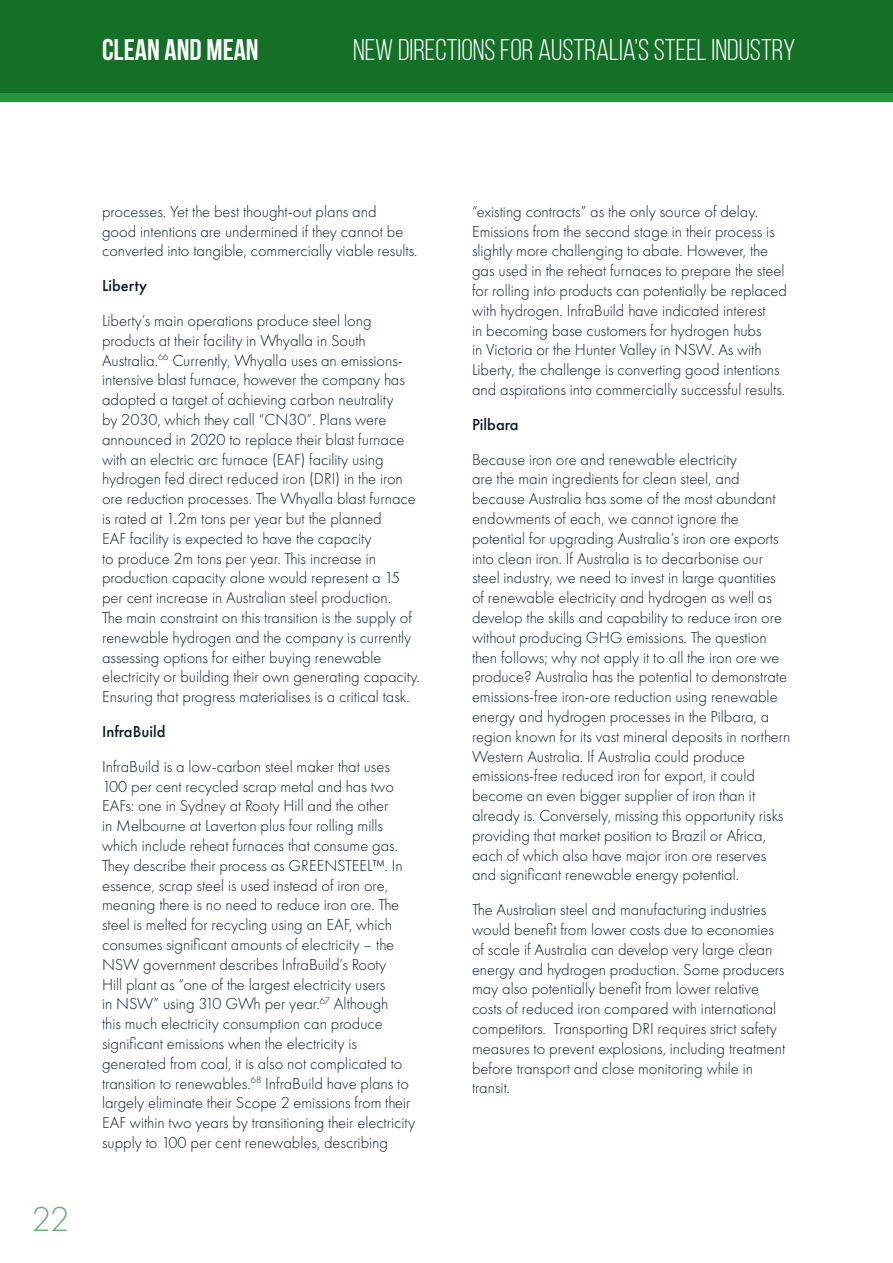
<style>
.page{position:relative;width:893px;height:1263px;background:#fff}
.page>*{position:absolute;margin:0;border:0;box-sizing:border-box;transform-origin:0 0}
.t1{font:300 36px "Futura PT";color:#6bb079}
.t2{font:30px "Bebas Neue";color:#fff}
.t3{font:700 30px "Bebas Neue";color:#fff}
.t4{font:300 16.5px/19.8px "Futura PT";color:#091b32}
.t5{font:500 16.5px "Futura PT";color:#091b32}
</style>
<div class="page">
<div style="left:0;top:0;width:893px;height:94px;background:#147027"></div>
<div style="left:0;top:93px;width:893px;height:9px;background:#23963b"></div>
<p class="t3" style="left:102px;top:33px;width:158px">CLEAN AND MEAN</p>
<p class="t2" style="left:353px;top:33px;width:444px">NEW DIRECTIONS FOR AUSTRALIA’S STEEL INDUSTRY</p>
<p class="t1" style="left:32px;top:1199px;width:40px">22</p>
<p class="t4" style="left:102px;top:201px;width:317px">processes. Yet the best thought-out plans and<br>good intentions are undermined if they cannot be converted into tangible, commercially viable results.</p>
<p class="t5" style="left:102px;top:276px;width:46px">Liberty</p>
<p class="t4" style="left:102px;top:311px;width:320px">Liberty’s main operations produce steel long products at their facility in Whyalla in South Australia.<sup>66</sup> Currently, Whyalla uses an emissions&shy;intensive blast furnace, however the company has adopted a target of achieving carbon neutrality<br>by 2030, which they call “CN30”. Plans were announced in 2020 to replace their blast furnace with an electric arc furnace (EAF) facility using hydrogen fed direct reduced iron (DRI) in the iron ore reduction processes. The Whyalla blast furnace is rated at 1.2m tons per year but the planned<br>EAF facility is expected to have the capacity<br>to produce 2m tons per year. This increase in production capacity alone would represent a 15 per cent increase in Australian steel production.<br>The main constraint on this transition is the supply of renewable hydrogen and the company is currently assessing options for either buying renewable electricity or building their own generating capacity.<br>Ensuring that progress materialises is a critical task.</p>
<p class="t5" style="left:102px;top:721px;width:65px">InfraBuild</p>
<p class="t4" style="left:102px;top:756px;width:314px">InfraBuild is a low-carbon steel maker that uses 100 per cent recycled scrap metal and has two EAFs: one in Sydney at Rooty Hill and the other<br>in Melbourne at Laverton plus four rolling mills which include reheat furnaces that consume gas.<br>They describe their process as GREENSTEEL™. In essence, scrap steel is used instead of iron ore, meaning there is no need to reduce iron ore. The steel is melted for recycling using an EAF, which consumes significant amounts of electricity – the NSW government describes InfraBuild’s Rooty<br>Hill plant as “one of the largest electricity users<br>in NSW” using 310 GWh per year.<sup>67</sup> Although<br>this much electricity consumption can produce significant emissions when the electricity is generated from coal, it is also not complicated to transition to renewables.<sup>68</sup> InfraBuild have plans to largely eliminate their Scope 2 emissions from their EAF within two years by transitioning their electricity supply to 100 per cent renewables, describing</p>
<p class="t4" style="left:472px;top:201px;width:316px">“existing contracts” as the only source of delay.<br>Emissions from the second stage in their process is slightly more challenging to abate. However, the gas used in the reheat furnaces to prepare the steel for rolling into products can potentially be replaced with hydrogen. InfraBuild have indicated interest<br>in becoming base customers for hydrogen hubs<br>in Victoria or the Hunter Valley in NSW. As with Liberty, the challenge is converting good intentions and aspirations into commercially successful results.</p>
<p class="t5" style="left:472px;top:414px;width:48px">Pilbara</p>
<p class="t4" style="left:472px;top:449px;width:320px">Because iron ore and renewable electricity<br>are the main ingredients for clean steel, and because Australia has some of the most abundant endowments of each, we cannot ignore the potential for upgrading Australia’s iron ore exports into clean iron. If Australia is to decarbonise our steel industry, we need to invest in large quantities of renewable electricity and hydrogen as well as develop the skills and capability to reduce iron ore without producing GHG emissions. The question then follows; why not apply it to all the iron ore we produce? Australia has the potential to demonstrate emissions-free iron-ore reduction using renewable energy and hydrogen processes in the Pilbara, a region known for its vast mineral deposits in northern Western Australia. If Australia could produce emissions-free reduced iron for export, it could become an even bigger supplier of iron than it already is. Conversely, missing this opportunity risks providing that market position to Brazil or Africa, each of which also have major iron ore reserves and significant renewable energy potential.</p>
<p class="t4" style="left:472px;top:900px;width:315px">The Australian steel and manufacturing industries would benefit from lower costs due to economies of scale if Australia can develop very large clean energy and hydrogen production. Some producers may also potentially benefit from lower relative costs of reduced iron compared with international competitors. Transporting DRI requires strict safety measures to prevent explosions, including treatment before transport and close monitoring while in transit.</p>
</div>
